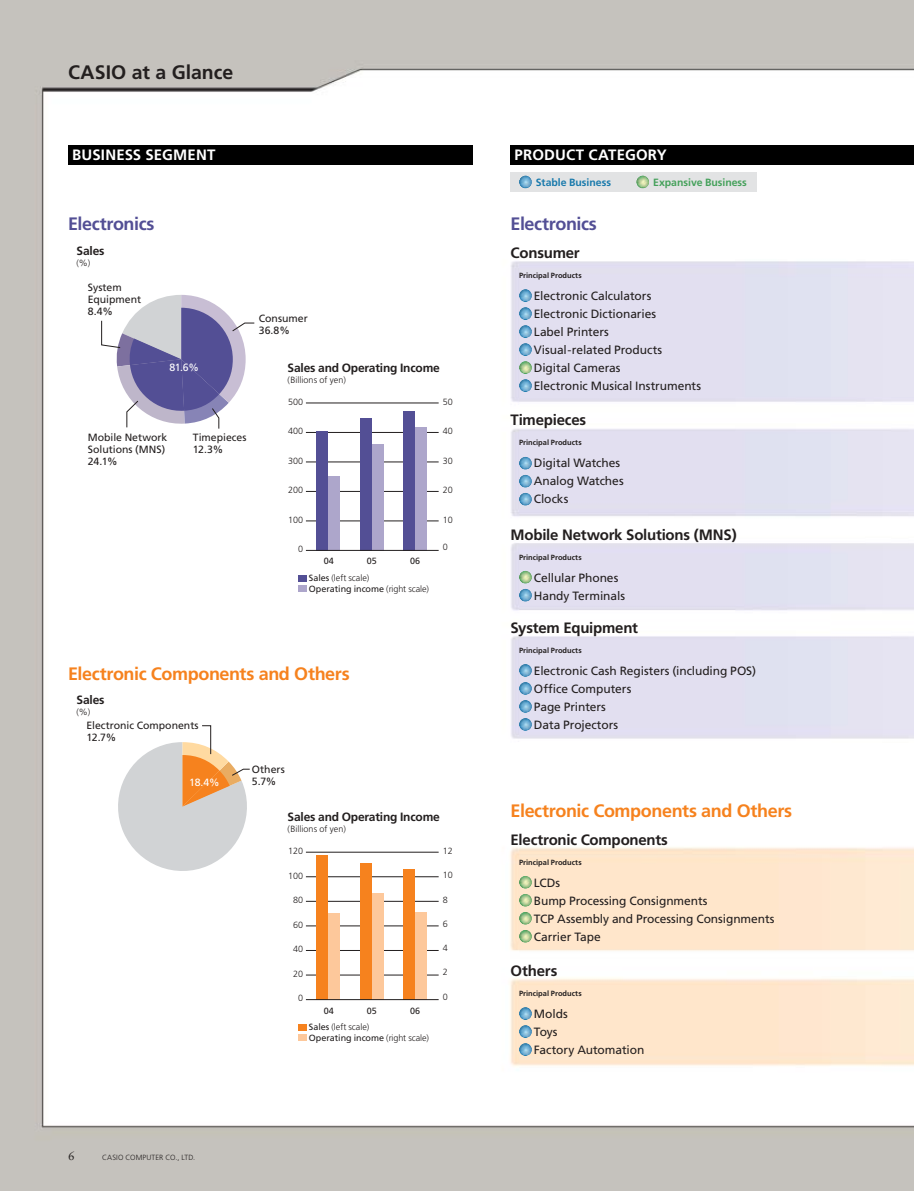
<style>
.page{position:relative;width:914px;height:1191px;background:#fff}
.page>*{position:absolute;margin:0;border:0;box-sizing:border-box;transform-origin:0 0}
.t1{font:700 19.5px "Frutiger";color:#231f1f}
.t2{font:700 18px "Frutiger";letter-spacing:-.02em;color:#f6821e}
.t3{font:700 18px "Frutiger";letter-spacing:-.025em;color:#534f95}
.t4{font:700 15px "Frutiger";letter-spacing:-.015em;color:#231f1f}
.t5{font:700 15px "Frutiger";letter-spacing:.01em;color:#fff}
.t6{font:12px/18px "Frutiger";letter-spacing:-.005em;color:#231f1f}
.t7{font:700 12px "Frutiger";letter-spacing:-.015em;color:#231f1f}
.t8{font:12px "Sabon";color:#231f1f}
.t9{font:10.5px/12px "Frutiger";color:#231f1f}
.t10{font:700 10.5px "Frutiger";letter-spacing:-.005em;color:#45a15b}
.t11{font:700 10.5px "Frutiger";color:#197aac}
.t12{font:10.5px "Frutiger";color:#fff}
.t13{font:300 9px/10.5px "Frutiger";color:#231f1f}
.t14{font:9px "Frutiger";color:#231f1f}
.t15{font:700 7.5px "Frutiger";color:#231f1f}
.t16{font:300 7.5px "Frutiger";letter-spacing:.015em;color:#231f1f}
.s1{font-weight:400}
</style>
<div class="page">
<img style="left:0;top:0;width:914px;height:1191px">
<div style="left:510px;top:173px;width:247px;height:19px;background:#e2e3e4"></div>
<div style="left:510px;top:145px;width:404px;height:19px;background:#000"></div>
<div style="left:68px;top:145px;width:404px;height:19px;background:#000"></div>
<hr style="left:306px;top:521px;width:132px;height:1px;background:#231f1f">
<hr style="left:306px;top:491px;width:132px;height:1px;background:#231f1f">
<hr style="left:306px;top:462px;width:132px;height:1px;background:#231f1f">
<hr style="left:306px;top:432px;width:132px;height:1px;background:#231f1f">
<hr style="left:306px;top:403px;width:132px;height:1px;background:#231f1f">
<div style="left:328px;top:476px;width:12px;height:74px;background:#ada6cb"></div>
<div style="left:372px;top:444px;width:11px;height:106px;background:#ada6cb"></div>
<div style="left:415px;top:427px;width:12px;height:123px;background:#ada6cb"></div>
<div style="left:316px;top:431px;width:12px;height:119px;background:#534f95"></div>
<div style="left:360px;top:418px;width:12px;height:132px;background:#534f95"></div>
<div style="left:403px;top:411px;width:12px;height:139px;background:#534f95"></div>
<hr style="left:306px;top:550px;width:132px;height:1px;background:#231f1f">
<div style="left:298px;top:575px;width:9px;height:7px;background:#534f95"></div>
<div style="left:298px;top:586px;width:9px;height:6px;background:#ada6cb"></div>
<svg style="left:101px;top:295px;width:154px;height:134px"></svg>
<hr style="left:306px;top:975px;width:132px;height:1px;background:#231f1f">
<hr style="left:306px;top:950px;width:132px;height:1px;background:#231f1f">
<hr style="left:306px;top:926px;width:132px;height:1px;background:#231f1f">
<hr style="left:306px;top:901px;width:132px;height:1px;background:#231f1f">
<hr style="left:306px;top:876px;width:132px;height:1px;background:#231f1f">
<hr style="left:306px;top:852px;width:132px;height:1px;background:#231f1f">
<div style="left:328px;top:914px;width:12px;height:86px;background:#fdc89b"></div>
<div style="left:372px;top:893px;width:11px;height:107px;background:#fdc89b"></div>
<div style="left:415px;top:912px;width:12px;height:88px;background:#fdc89b"></div>
<div style="left:316px;top:855px;width:12px;height:145px;background:#f6821e"></div>
<div style="left:360px;top:863px;width:12px;height:137px;background:#f6821e"></div>
<div style="left:403px;top:869px;width:12px;height:131px;background:#f6821e"></div>
<hr style="left:306px;top:999px;width:132px;height:1px;background:#231f1f">
<div style="left:298px;top:1024px;width:9px;height:6px;background:#f6821e"></div>
<div style="left:298px;top:1034px;width:9px;height:7px;background:#fdc89b"></div>
<svg style="left:109px;top:725px;width:147px;height:155px"></svg>
<svg style="left:519px;top:289px;width:12px;height:12px"></svg>
<svg style="left:519px;top:307px;width:12px;height:12px"></svg>
<svg style="left:519px;top:325px;width:12px;height:12px"></svg>
<svg style="left:519px;top:343px;width:12px;height:12px"></svg>
<svg style="left:519px;top:361px;width:12px;height:12px"></svg>
<svg style="left:519px;top:379px;width:12px;height:12px"></svg>
<svg style="left:519px;top:457px;width:12px;height:12px"></svg>
<svg style="left:519px;top:475px;width:12px;height:12px"></svg>
<svg style="left:519px;top:493px;width:12px;height:12px"></svg>
<svg style="left:519px;top:571px;width:12px;height:12px"></svg>
<svg style="left:519px;top:589px;width:12px;height:12px"></svg>
<svg style="left:519px;top:664px;width:12px;height:12px"></svg>
<svg style="left:519px;top:682px;width:12px;height:12px"></svg>
<svg style="left:519px;top:700px;width:12px;height:12px"></svg>
<svg style="left:519px;top:718px;width:12px;height:12px"></svg>
<svg style="left:519px;top:876px;width:12px;height:12px"></svg>
<svg style="left:519px;top:894px;width:12px;height:12px"></svg>
<svg style="left:519px;top:912px;width:12px;height:12px"></svg>
<svg style="left:519px;top:930px;width:12px;height:12px"></svg>
<svg style="left:519px;top:1007px;width:12px;height:12px"></svg>
<svg style="left:519px;top:1025px;width:12px;height:12px"></svg>
<svg style="left:519px;top:1043px;width:12px;height:12px"></svg>
<svg style="left:519px;top:176px;width:12px;height:12px"></svg>
<svg style="left:636px;top:176px;width:13px;height:12px"></svg>
<h1 class="t1" style="left:68px;top:65px;width:167px">CASIO at a Glance</h1>
<p class="t5" style="left:72px;top:149px;width:145px">BUSINESS SEGMENT</p>
<p class="t5" style="left:514px;top:149px;width:154px">PRODUCT CATEGORY</p>
<h2 class="t3" style="left:68px;top:217px;width:88px">Electronics</h2>
<p class="t7" style="left:77px;top:246px;width:29px">Sales</p>
<p class="t13" style="left:77px;top:258px;width:15px">(%)</p>
<p class="t9" style="left:88px;top:282px;width:55px">System<br>Equipment<br>8.4%</p>
<p class="t12" style="left:169px;top:363px;width:31px">81.6%</p>
<p class="t9" style="left:88px;top:432px;width:81px">Mobile Network<br>Solutions (MNS)<br>24.1%</p>
<p class="t9" style="left:193px;top:432px;width:55px">Timepieces<br>12.3%</p>
<p class="t9" style="left:259px;top:313px;width:51px">Consumer<br>36.8%</p>
<p class="t7" style="left:287px;top:363px;width:154px">Sales and Operating Income</p>
<p class="t13" style="left:287px;top:375px;width:60px">(Billions of yen)</p>
<p class="t13" style="left:288px;top:397px;width:17px">500</p>
<p class="t13" style="left:443px;top:397px;width:12px">50</p>
<p class="t13" style="left:288px;top:427px;width:17px">400</p>
<p class="t13" style="left:443px;top:427px;width:12px">40</p>
<p class="t13" style="left:288px;top:456px;width:17px">300</p>
<p class="t13" style="left:443px;top:456px;width:12px">30</p>
<p class="t13" style="left:288px;top:486px;width:17px">200</p>
<p class="t13" style="left:443px;top:486px;width:12px">20</p>
<p class="t13" style="left:288px;top:515px;width:17px">100</p>
<p class="t13" style="left:443px;top:515px;width:12px">10</p>
<p class="t13" style="left:298px;top:545px;width:7px">0</p>
<p class="t13" style="left:443px;top:543px;width:7px">0</p>
<p class="t14" style="left:324px;top:558px;width:12px">04</p>
<p class="t14" style="left:367px;top:558px;width:12px">05</p>
<p class="t14" style="left:410px;top:558px;width:12px">06</p>
<p class="t13" style="left:309px;top:574px;width:122px"><span class="s1">Sales</span> (left scale)<br><span class="s1">Operating income</span> (right scale)</p>
<h2 class="t2" style="left:68px;top:667px;width:283px">Electronic Components and Others</h2>
<p class="t7" style="left:77px;top:695px;width:29px">Sales</p>
<p class="t13" style="left:77px;top:707px;width:15px">(%)</p>
<p class="t9" style="left:86px;top:720px;width:114px">Electronic Components<br>12.7%</p>
<p class="t12" style="left:189px;top:778px;width:32px">18.4%</p>
<p class="t9" style="left:252px;top:764px;width:34px">Others<br>5.7%</p>
<p class="t7" style="left:287px;top:812px;width:154px">Sales and Operating Income</p>
<p class="t13" style="left:287px;top:824px;width:60px">(Billions of yen)</p>
<p class="t13" style="left:288px;top:846px;width:17px">120</p>
<p class="t13" style="left:443px;top:846px;width:12px">12</p>
<p class="t13" style="left:288px;top:871px;width:17px">100</p>
<p class="t13" style="left:443px;top:871px;width:12px">10</p>
<p class="t13" style="left:293px;top:895px;width:12px">80</p>
<p class="t13" style="left:443px;top:895px;width:7px">8</p>
<p class="t13" style="left:293px;top:920px;width:12px">60</p>
<p class="t13" style="left:443px;top:919px;width:7px">6</p>
<p class="t13" style="left:293px;top:945px;width:12px">40</p>
<p class="t13" style="left:443px;top:943px;width:7px">4</p>
<p class="t13" style="left:293px;top:969px;width:12px">20</p>
<p class="t13" style="left:443px;top:968px;width:7px">2</p>
<p class="t13" style="left:298px;top:994px;width:7px">0</p>
<p class="t13" style="left:443px;top:992px;width:7px">0</p>
<p class="t14" style="left:324px;top:1007px;width:12px">04</p>
<p class="t14" style="left:367px;top:1007px;width:12px">05</p>
<p class="t14" style="left:410px;top:1007px;width:12px">06</p>
<p class="t13" style="left:309px;top:1022px;width:122px"><span class="s1">Sales</span> (left scale)<br><span class="s1">Operating income</span> (right scale)</p>
<p class="t8" style="left:68px;top:1151px;width:8px">6</p>
<p class="t16" style="left:102px;top:1155px;width:95px">CASIO COMPUTER CO., LTD.</p>
<p class="t11" style="left:536px;top:178px;width:77px">Stable Business</p>
<p class="t10" style="left:653px;top:178px;width:95px">Expansive Business</p>
<h2 class="t3" style="left:510px;top:217px;width:88px">Electronics</h2>
<p class="t4" style="left:510px;top:246px;width:71px">Consumer</p>
<p class="t15" style="left:519px;top:272px;width:64px">Principal Products</p>
<p class="t6" style="left:534px;top:287px;width:169px">Electronic Calculators<br>Electronic Dictionaries<br>Label Printers<br>Visual-related Products<br>Digital Cameras<br>Electronic Musical Instruments</p>
<p class="t4" style="left:510px;top:414px;width:77px">Timepieces</p>
<p class="t15" style="left:519px;top:440px;width:64px">Principal Products</p>
<p class="t6" style="left:534px;top:455px;width:91px">Digital Watches<br>Analog Watches<br>Clocks</p>
<p class="t4" style="left:510px;top:528px;width:228px">Mobile Network Solutions (MNS)</p>
<p class="t15" style="left:519px;top:554px;width:64px">Principal Products</p>
<p class="t6" style="left:534px;top:569px;width:93px">Cellular Phones<br>Handy Terminals</p>
<p class="t4" style="left:510px;top:621px;width:129px">System Equipment</p>
<p class="t15" style="left:519px;top:647px;width:64px">Principal Products</p>
<p class="t6" style="left:534px;top:662px;width:224px">Electronic Cash Registers (including POS)<br>Offi ce Computers<br>Page Printers<br>Data Projectors</p>
<h2 class="t2" style="left:510px;top:804px;width:283px">Electronic Components and Others</h2>
<p class="t4" style="left:510px;top:833px;width:159px">Electronic Components</p>
<p class="t15" style="left:519px;top:859px;width:64px">Principal Products</p>
<p class="t6" style="left:534px;top:874px;width:242px">LCDs<br>Bump Processing Consignments<br>TCP Assembly and Processing Consignments<br>Carrier Tape</p>
<p class="t4" style="left:510px;top:965px;width:48px">Others</p>
<p class="t15" style="left:519px;top:991px;width:64px">Principal Products</p>
<p class="t6" style="left:534px;top:1006px;width:112px">Molds<br>Toys<br>Factory Automation</p>
</div>
